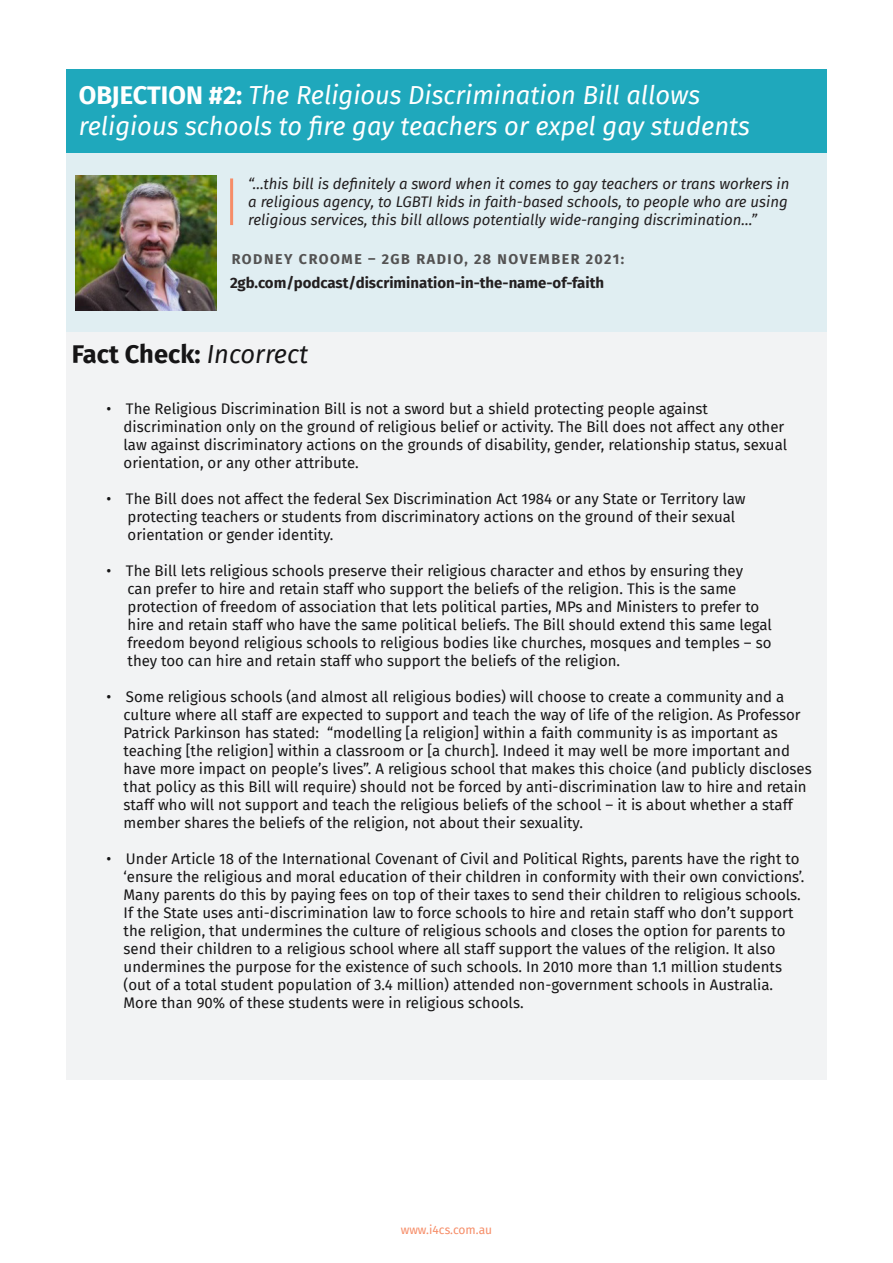
<style>
.page{position:relative;width:893px;height:1263px;background:#fff}
.page>*{position:absolute;margin:0;border:0;box-sizing:border-box;transform-origin:0 0}
.t1{font:italic 25.5px/30.6px "Fira Sans";color:#fff}
.t2{font:700 25.5px "Fira Sans";color:#161516}
.t3{font:15px/18px "Fira Sans";color:#161516}
.t4{font:italic 15px/18px "Fira Sans";color:#231f20;text-align:justify}
.t5{font:700 15px "Fira Sans";color:#231f20}
.t6{font:700 14.25px "Fira Sans";letter-spacing:.11em;color:#535252}
.t7{font:12px "Fira Sans";color:#f68d68}
.s1{font-weight:700;font-style:normal}
.s2{font-weight:400;font-style:italic}
</style>
<div class="page">
<div style="left:66px;top:153px;width:761px;height:179px;background:#e0eef2"></div>
<div style="left:66px;top:70px;width:761px;height:83px;background:#1fa8bc"></div>
<img style="left:76px;top:175px;width:140px;height:136px">
<hr style="left:230px;top:178px;width:3px;height:47px;background:#f68d68">
<div style="left:66px;top:332px;width:761px;height:747px;background:#f2f3f4"></div>
<p class="t1" style="left:79px;top:79px;width:673px"><span class="s1">OBJECTION #2:</span> The Religious Discrimination Bill allows religious schools to fire gay teachers or expel gay students</p>
<p class="t4" style="left:248px;top:174px;width:543px">“…this bill is definitely a sword when it comes to gay teachers or trans workers in a religious agency, to LGBTI kids in faith-based schools, to people who are using religious services, this bill allows potentially wide-ranging discrimination…”</p>
<p class="t6" style="left:232px;top:247px;width:394px">RODNEY CROOME – 2GB RADIO, 28 NOVEMBER 2021:</p>
<p class="t5" style="left:230px;top:270px;width:376px">2gb.com/podcast/discrimination-in-the-name-of-faith</p>
<p class="t2" style="left:72px;top:333px;width:238px">Fact Check: <span class="s2">Incorrect</span></p>
<p class="t3" style="left:124px;top:399px;width:665px;text-indent:-17px">• The Religious Discrimination Bill is not a sword but a shield protecting people against discrimination only on the ground of religious belief or activity. The Bill does not affect any other law against discriminatory actions on the grounds of disability, gender, relationship status, sexual orientation, or any other attribute.</p>
<p class="t3" style="left:128px;top:489px;width:619px;text-indent:-21px">• The Bill does not affect the federal Sex Discrimination Act 1984 or any State or Territory law protecting teachers or students from discriminatory actions on the ground of their sexual orientation or gender identity.</p>
<p class="t3" style="left:128px;top:561px;width:646px;text-indent:-21px">• The Bill lets religious schools preserve their religious character and ethos by ensuring they<br>can prefer to hire and retain staff who support the beliefs of the religion. This is the same protection of freedom of association that lets political parties, MPs and Ministers to prefer to hire and retain staff who have the same political beliefs. The Bill should extend this same legal freedom beyond religious schools to religious bodies like churches, mosques and temples – so they too can hire and retain staff who support the beliefs of the religion.</p>
<p class="t3" style="left:124px;top:687px;width:690px;text-indent:-17px">• Some religious schools (and almost all religious bodies) will choose to create a community and a culture where all staff are expected to support and teach the way of life of the religion. As Professor Patrick Parkinson has stated: “modelling [a religion] within a faith community is as important as teaching [the religion] within a classroom or [a church]. Indeed it may well be more important and have more impact on people’s lives”. A religious school that makes this choice (and publicly discloses that policy as this Bill will require) should not be forced by anti-discrimination law to hire and retain staff who will not support and teach the religious beliefs of the school – it is about whether a staff member shares the beliefs of the religion, not about their sexuality.</p>
<p class="t3" style="left:124px;top:849px;width:682px;text-indent:-17px">• Under Article 18 of the International Covenant of Civil and Political Rights, parents have the right to ‘ensure the religious and moral education of their children in conformity with their own convictions’.<br>Many parents do this by paying fees on top of their taxes to send their children to religious schools.<br>If the State uses anti-discrimination law to force schools to hire and retain staff who don’t support the religion, that undermines the culture of religious schools and closes the option for parents to send their children to a religious school where all staff support the values of the religion. It also undermines the purpose for the existence of such schools. In 2010 more than 1.1 million students (out of a total student population of 3.4 million) attended non-government schools in Australia.<br>More than 90% of these students were in religious schools.</p>
<p class="t7" style="left:401px;top:1220px;width:93px">www.i4cs.com.au</p>
</div>
